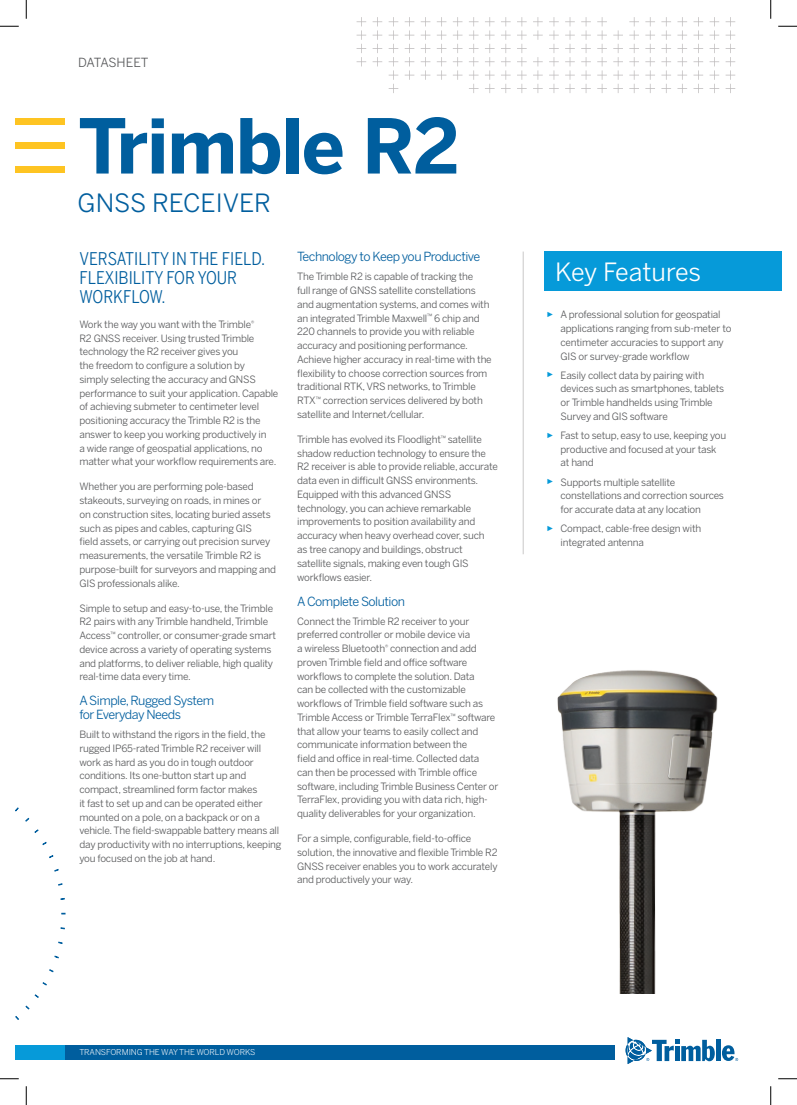
<style>
.page{position:relative;width:797px;height:1105px;background:#fff}
.page>*{position:absolute;margin:0;border:0;box-sizing:border-box;transform-origin:0 0}
.t1{font:700 75px "Benton Sans";letter-spacing:-.02em;color:#005e9e}
.t2{font:25px "Benton Sans";color:#005e9e}
.t3{font:25px "Benton Sans";letter-spacing:-.01em;color:#fff}
.t4{font:17.5px/18.8px "Benton Sans Condensed";color:#005e9e}
.t5{font:12.5px/13.8px "Benton Sans";letter-spacing:-.04em;color:#005e9e}
.t6{font:12.5px "Benton Sans";letter-spacing:-.01em;color:#57585a}
.t7{font:10px/13.8px "Benton Sans";letter-spacing:-.02em;color:#57585a}
.t8{font:8.12px "Benton Sans";letter-spacing:-.01em;color:#fff}
.s1{font-family:"Arial";font-size:7.5px;color:#069ad9}
</style>
<div class="page">
<svg style="left:356px;top:17px;width:379px;height:76px"></svg>
<div style="left:16px;top:118px;width:49px;height:7px;background:#fec422"></div>
<div style="left:16px;top:142px;width:49px;height:7px;background:#fec422"></div>
<div style="left:16px;top:166px;width:49px;height:7px;background:#fec422"></div>
<hr style="left:716px;top:1040px;width:4px;height:21px;background:#005e9e">
<svg style="left:625px;top:1037px;width:89px;height:27px"></svg>
<svg style="left:722px;top:1045px;width:16px;height:16px"></svg>
<div style="left:16px;top:1045px;width:597px;height:14px;background:#069ad9"></div>
<div style="left:65px;top:1045px;width:550px;height:14px;background:#005e9e"></div>
<div style="left:544px;top:251px;width:237px;height:40px;background:#069ad9"></div>
<hr style="left:522px;top:252px;width:2px;height:302px;background:#d4d3d3">
<svg style="left:58px;top:941px;width:5px;height:3px"></svg>
<svg style="left:54px;top:955px;width:5px;height:3px"></svg>
<svg style="left:49px;top:969px;width:5px;height:3px"></svg>
<svg style="left:42px;top:982px;width:5px;height:4px"></svg>
<svg style="left:34px;top:994px;width:5px;height:4px"></svg>
<svg style="left:34px;top:829px;width:5px;height:4px"></svg>
<svg style="left:54px;top:869px;width:5px;height:3px"></svg>
<svg style="left:58px;top:883px;width:5px;height:3px"></svg>
<img style="left:557px;top:670px;width:161px;height:324px">
<svg style="left:0;top:25px;width:19px;height:2px"></svg>
<svg style="left:778px;top:25px;width:19px;height:2px"></svg>
<svg style="left:0;top:1078px;width:19px;height:1px"></svg>
<svg style="left:778px;top:1078px;width:19px;height:1px"></svg>
<svg style="left:25px;top:0;width:2px;height:19px"></svg>
<svg style="left:25px;top:1086px;width:2px;height:19px"></svg>
<svg style="left:770px;top:0;width:1px;height:19px"></svg>
<svg style="left:770px;top:1086px;width:1px;height:19px"></svg>
<p class="t6" style="left:78px;top:53px;width:72px">DATASHEET</p>
<h1 class="t1" style="left:78px;top:91px;width:383px">Trimble R2</h1>
<h2 class="t2" style="left:78px;top:186px;width:195px">GNSS RECEIVER</h2>
<h3 class="t4" style="left:79px;top:249px;width:187px">VERSATILITY IN THE FIELD.<br>FLEXIBILITY FOR YOUR<br>WORKFLOW.</h3>
<p class="t7" style="left:79px;top:317px;width:200px">Work the way you want with the Trimble<sup>®<br></sup>R2 GNSS receiver. Using trusted Trimble technology the R2 receiver gives you<br>the freedom to configure a solution by<br>simply selecting the accuracy and GNSS performance to suit your application. Capable of achieving submeter to centimeter level positioning accuracy the Trimble R2 is the answer to keep you working productively in<br>a wide range of geospatial applications, no matter what your workflow requirements are.</p>
<p class="t7" style="left:79px;top:479px;width:198px">Whether you are performing pole-based stakeouts, surveying on roads, in mines or<br>on construction sites, locating buried assets such as pipes and cables, capturing GIS<br>field assets, or carrying out precision survey measurements, the versatile Trimble R2 is purpose-built for surveyors and mapping and GIS professionals alike.</p>
<p class="t7" style="left:79px;top:600px;width:198px">Simple to setup and easy-to-use, the Trimble R2 pairs with any Trimble handheld, Trimble Access<sup>™</sup> controller, or consumer-grade smart device across a variety of operating systems and platforms, to deliver reliable, high quality real-time data every time.</p>
<p class="t5" style="left:79px;top:693px;width:136px">A Simple, Rugged System for Everyday Needs</p>
<p class="t7" style="left:79px;top:727px;width:203px">Built to withstand the rigors in the field, the rugged IP65-rated Trimble R2 receiver will work as hard as you do in tough outdoor conditions. Its one-button start up and compact, streamlined form factor makes<br>it fast to set up and can be operated either mounted on a pole, on a backpack or on a vehicle. The field‑swappable battery means all day productivity with no interruptions, keeping you focused on the job at hand.</p>
<p class="t5" style="left:297px;top:249px;width:185px">Technology to Keep you Productive</p>
<p class="t7" style="left:297px;top:269px;width:196px">The Trimble R2 is capable of tracking the<br>full range of GNSS satellite constellations and augmentation systems, and comes with an integrated Trimble Maxwell<sup>™</sup> 6 chip and 220 channels to provide you with reliable accuracy and positioning performance.<br>Achieve higher accuracy in real-time with the flexibility to choose correction sources from traditional RTK, VRS networks, to Trimble RTX<sup>™</sup> correction services delivered by both satellite and Internet/cellular.</p>
<p class="t7" style="left:297px;top:432px;width:202px">Trimble has evolved its Floodlight<sup>™</sup> satellite shadow reduction technology to ensure the R2 receiver is able to provide reliable, accurate data even in difficult GNSS environments.<br>Equipped with this advanced GNSS technology, you can achieve remarkable improvements to position availability and accuracy when heavy overhead cover, such<br>as tree canopy and buildings, obstruct satellite signals, making even tough GIS workflows easier.</p>
<p class="t5" style="left:297px;top:593px;width:109px">A Complete Solution</p>
<p class="t7" style="left:297px;top:613px;width:203px">Connect the Trimble R2 receiver to your preferred controller or mobile device via<br>a wireless Bluetooth<sup>®</sup> connection and add proven Trimble field and office software workflows to complete the solution. Data<br>can be collected with the customizable workflows of Trimble field software such as Trimble Access or Trimble TerraFlex<sup>™</sup> software that allow your teams to easily collect and communicate information between the<br>field and office in real-time. Collected data<br>can then be processed with Trimble office software, including Trimble Business Center or TerraFlex, providing you with data rich, high&shy;quality deliverables for your organization.</p>
<p class="t7" style="left:297px;top:831px;width:202px">For a simple, configurable, field-to-office solution, the innovative and flexible Trimble R2<br>GNSS receiver enables you to work accurately and productively your way.</p>
<h2 class="t3" style="left:555px;top:254px;width:148px">Key Features</h2>
<p class="t7" style="left:560px;top:307px;width:172px;text-indent:-14px"><span class="s1">►</span> A professional solution for geospatial applications ranging from sub-meter to centimeter accuracies to support any GIS or survey-grade workflow</p>
<p class="t7" style="left:560px;top:368px;width:165px;text-indent:-14px"><span class="s1">►</span> Easily collect data by pairing with devices such as smartphones, tablets or Trimble handhelds using Trimble Survey and GIS software</p>
<p class="t7" style="left:560px;top:428px;width:167px;text-indent:-14px"><span class="s1">►</span> Fast to setup, easy to use, keeping you productive and focused at your task at hand</p>
<p class="t7" style="left:560px;top:474px;width:165px;text-indent:-14px"><span class="s1">►</span> Supports multiple satellite constellations and correction sources for accurate data at any location</p>
<p class="t7" style="left:560px;top:521px;width:142px;text-indent:-14px"><span class="s1">►</span> Compact, cable-free design with integrated antenna</p>
<p class="t8" style="left:79px;top:1046px;width:178px">TRANSFORMING THE WAY THE WORLD WORKS</p>
</div>
